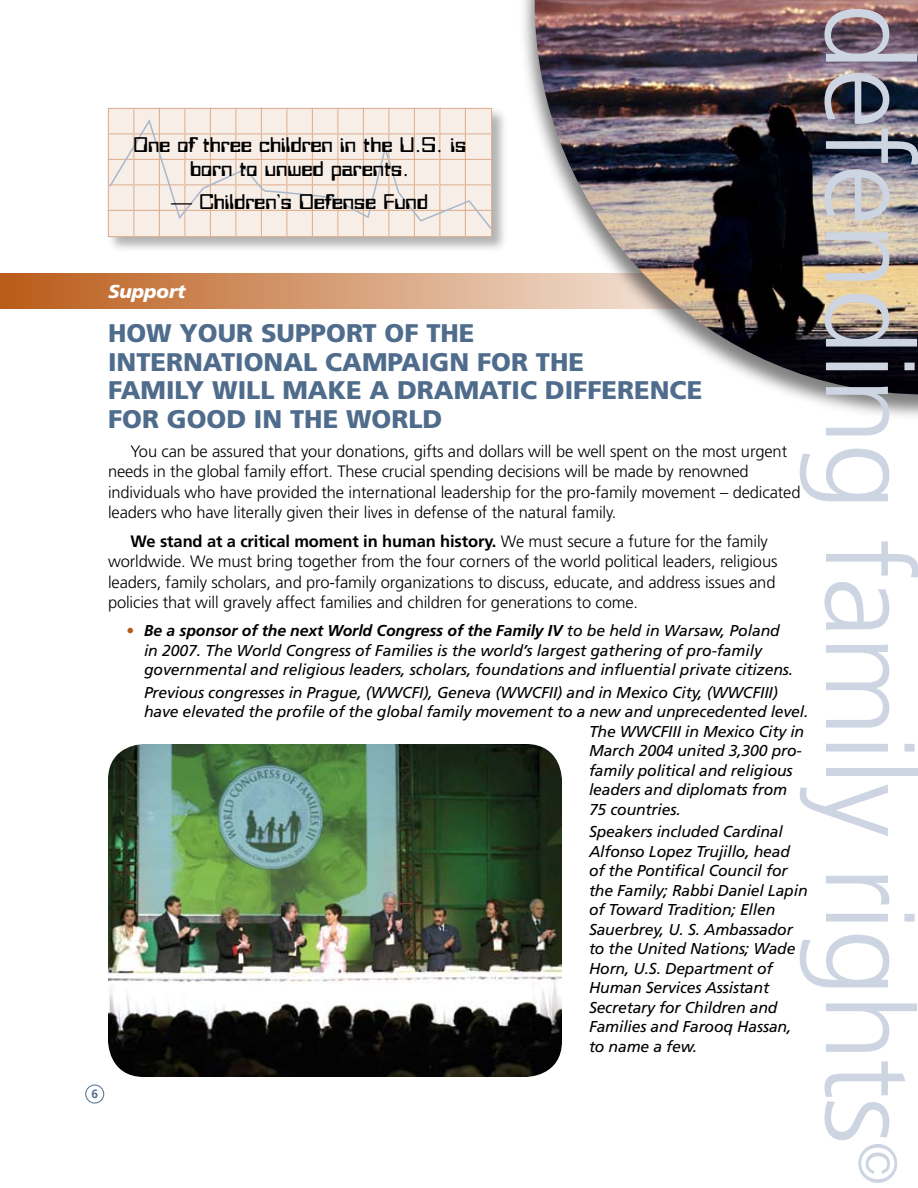
<style>
.page{position:relative;width:918px;height:1188px;background:#fff}
.page>*{position:absolute;margin:0;border:0;box-sizing:border-box;transform-origin:0 0}
.t1{font:300 121.5px "Frutiger";letter-spacing:-.02em;color:#ced5e2}
.t2{font:300 54px "Frutiger";color:#ced5e2}
.t3{font:900 25.5px/28.5px "Frutiger";color:#4f6c8c}
.t4{font:21px/24px "Orbit Bby BT";color:#000;text-align:center}
.t5{font:italic 900 18.75px "Frutiger";letter-spacing:-.005em;color:#fff}
.t6{font:300 16.5px/20.2px "Frutiger";letter-spacing:-.005em;color:#000}
.t7{font:italic 15.75px/19.5px "Frutiger";letter-spacing:-.01em;color:#000}
.t8{font:700 12px "Frutiger";color:#4f6c8c}
.s1{font-weight:700}
.s2{color:#b95915}
</style>
<div class="page">
<div style="left:86px;top:1085px;width:18px;height:18px;border:1px solid #4f6c8c;border-radius:50%"></div>
<svg style="left:0;top:273px;width:518px;height:36px"></svg>
<div style="left:518px;top:0;width:400px;height:422px;background:#000;opacity:.5"></div>
<img style="left:535px;top:0;width:383px;height:394px">
<div style="left:106px;top:106px;width:402px;height:147px;background:#000;opacity:.3"></div>
<div style="left:108px;top:108px;width:27px;height:27px;background:#f8eee8"></div>
<div style="left:108px;top:108px;width:27px;height:27px;border:1px solid #dcac8a"></div>
<div style="left:134px;top:108px;width:26px;height:27px;background:#f8eee8"></div>
<div style="left:134px;top:108px;width:26px;height:27px;border:1px solid #dcac8a"></div>
<div style="left:159px;top:108px;width:27px;height:27px;background:#f8eee8"></div>
<div style="left:159px;top:108px;width:27px;height:27px;border:1px solid #dcac8a"></div>
<div style="left:185px;top:108px;width:26px;height:27px;background:#f8eee8"></div>
<div style="left:184px;top:108px;width:28px;height:27px;border:1px solid #dcac8a"></div>
<div style="left:210px;top:108px;width:27px;height:27px;background:#f8eee8"></div>
<div style="left:210px;top:108px;width:27px;height:27px;border:1px solid #dcac8a"></div>
<div style="left:236px;top:108px;width:26px;height:27px;background:#f8eee8"></div>
<div style="left:236px;top:108px;width:26px;height:27px;border:1px solid #dcac8a"></div>
<div style="left:261px;top:108px;width:27px;height:27px;background:#f8eee8"></div>
<div style="left:261px;top:108px;width:27px;height:27px;border:1px solid #dcac8a"></div>
<div style="left:287px;top:108px;width:26px;height:27px;background:#f8eee8"></div>
<div style="left:286px;top:108px;width:28px;height:27px;border:1px solid #dcac8a"></div>
<div style="left:312px;top:108px;width:27px;height:27px;background:#f8eee8"></div>
<div style="left:312px;top:108px;width:27px;height:27px;border:1px solid #dcac8a"></div>
<div style="left:338px;top:108px;width:26px;height:27px;background:#f8eee8"></div>
<div style="left:338px;top:108px;width:26px;height:27px;border:1px solid #dcac8a"></div>
<div style="left:363px;top:108px;width:27px;height:27px;background:#f8eee8"></div>
<div style="left:363px;top:108px;width:27px;height:27px;border:1px solid #dcac8a"></div>
<div style="left:389px;top:108px;width:26px;height:27px;background:#f8eee8"></div>
<div style="left:388px;top:108px;width:28px;height:27px;border:1px solid #dcac8a"></div>
<div style="left:414px;top:108px;width:27px;height:27px;background:#f8eee8"></div>
<div style="left:414px;top:108px;width:27px;height:27px;border:1px solid #dcac8a"></div>
<div style="left:440px;top:108px;width:26px;height:27px;background:#f8eee8"></div>
<div style="left:440px;top:108px;width:26px;height:27px;border:1px solid #dcac8a"></div>
<div style="left:465px;top:108px;width:27px;height:27px;background:#f8eee8"></div>
<div style="left:465px;top:108px;width:27px;height:27px;border:1px solid #dcac8a"></div>
<div style="left:108px;top:210px;width:27px;height:27px;background:#f8eee8"></div>
<div style="left:108px;top:210px;width:27px;height:27px;border:1px solid #dcac8a"></div>
<div style="left:134px;top:210px;width:26px;height:27px;background:#f8eee8"></div>
<div style="left:134px;top:210px;width:26px;height:27px;border:1px solid #dcac8a"></div>
<div style="left:159px;top:210px;width:27px;height:27px;background:#f8eee8"></div>
<div style="left:159px;top:210px;width:27px;height:27px;border:1px solid #dcac8a"></div>
<div style="left:185px;top:210px;width:26px;height:27px;background:#f8eee8"></div>
<div style="left:184px;top:210px;width:28px;height:27px;border:1px solid #dcac8a"></div>
<div style="left:210px;top:210px;width:27px;height:27px;background:#f8eee8"></div>
<div style="left:210px;top:210px;width:27px;height:27px;border:1px solid #dcac8a"></div>
<div style="left:236px;top:210px;width:26px;height:27px;background:#f8eee8"></div>
<div style="left:236px;top:210px;width:26px;height:27px;border:1px solid #dcac8a"></div>
<div style="left:261px;top:210px;width:27px;height:27px;background:#f8eee8"></div>
<div style="left:261px;top:210px;width:27px;height:27px;border:1px solid #dcac8a"></div>
<div style="left:287px;top:210px;width:26px;height:27px;background:#f8eee8"></div>
<div style="left:286px;top:210px;width:28px;height:27px;border:1px solid #dcac8a"></div>
<div style="left:312px;top:210px;width:27px;height:27px;background:#f8eee8"></div>
<div style="left:312px;top:210px;width:27px;height:27px;border:1px solid #dcac8a"></div>
<div style="left:338px;top:210px;width:26px;height:27px;background:#f8eee8"></div>
<div style="left:338px;top:210px;width:26px;height:27px;border:1px solid #dcac8a"></div>
<div style="left:363px;top:210px;width:27px;height:27px;background:#f8eee8"></div>
<div style="left:363px;top:210px;width:27px;height:27px;border:1px solid #dcac8a"></div>
<div style="left:389px;top:210px;width:26px;height:27px;background:#f8eee8"></div>
<div style="left:388px;top:210px;width:28px;height:27px;border:1px solid #dcac8a"></div>
<div style="left:414px;top:210px;width:27px;height:27px;background:#f8eee8"></div>
<div style="left:414px;top:210px;width:27px;height:27px;border:1px solid #dcac8a"></div>
<div style="left:440px;top:210px;width:26px;height:27px;background:#f8eee8"></div>
<div style="left:440px;top:210px;width:26px;height:27px;border:1px solid #dcac8a"></div>
<div style="left:465px;top:210px;width:27px;height:27px;background:#f8eee8"></div>
<div style="left:465px;top:210px;width:27px;height:27px;border:1px solid #dcac8a"></div>
<svg style="left:108px;top:117px;width:385px;height:113px"></svg>
<img style="left:108px;top:744px;width:453px;height:333px;border-radius:36px">
<p class="t8" style="left:92px;top:1087px;width:8px">6</p>
<h1 class="t1" style="left:937px;top:3px;width:1143px;rotate:90deg">defending family rights</h1>
<h2 class="t2" style="left:908px;top:1142px;width:45px;rotate:90deg">©</h2>
<h3 class="t4" style="left:133px;top:133px;width:334px">One of three children in the U.S. is born to unwed parents.</h3>
<h3 class="t4" style="left:171px;top:190px;width:258px">— Children’s Defense Fund</h3>
<p class="t5" style="left:108px;top:281px;width:79px">Support</p>
<h3 class="t3" style="left:108px;top:319px;width:596px">HOW YOUR SUPPORT OF THE<br>INTERNATIONAL CAMPAIGN FOR THE<br>FAMILY WILL MAKE A DRAMATIC DIFFERENCE<br>FOR GOOD IN THE WORLD</h3>
<p class="t6" style="left:108px;top:441px;width:694px;text-indent:22px">You can be assured that your donations, gifts and dollars will be well spent on the most urgent needs in the global family effort. These crucial spending decisions will be made by renowned individuals who have provided the international leadership for the pro-family movement – dedicated leaders who have literally given their lives in defense of the natural family.</p>
<p class="t6" style="left:108px;top:531px;width:671px;text-indent:22px"><span class="s1">We stand at a critical moment in human history.</span> We must secure a future for the family worldwide. We must bring together from the four corners of the world political leaders, religious leaders, family scholars, and pro-family organizations to discuss, educate, and address issues and policies that will gravely affect families and children for generations to come.</p>
<p class="t7" style="left:144px;top:621px;width:651px;text-indent:-18px"><span class="s2">•</span> <span class="s1">Be a sponsor of the next World Congress of the Family IV</span> to be held in Warsaw, Poland in 2007. The World Congress of Families is the world’s largest gathering of pro-family governmental and religious leaders, scholars, foundations and influential private citizens.</p>
<p class="t7" style="left:144px;top:683px;width:636px">Previous congresses in Prague, (WWCFI), Geneva (WWCFII) and in Mexico City, (WWCFIII)</p>
<p class="t7" style="left:144px;top:702px;width:666px">have elevated the profile of the global family movement to a new and unprecedented level.</p>
<p class="t7" style="left:589px;top:722px;width:217px">The WWCFIII in Mexico City in</p>
<p class="t7" style="left:589px;top:741px;width:214px">March 2004 united 3,300 pro-</p>
<p class="t7" style="left:589px;top:761px;width:205px">family political and religious</p>
<p class="t7" style="left:589px;top:780px;width:200px">leaders and diplomats from</p>
<p class="t7" style="left:589px;top:800px;width:93px">75 countries.</p>
<p class="t7" style="left:589px;top:822px;width:220px">Speakers included Cardinal<br>Alfonso Lopez Trujillo, head of the Pontifical Council for the Family; Rabbi Daniel Lapin of Toward Tradition; Ellen<br>Sauerbrey, U. S. Ambassador to the United Nations; Wade<br>Horn, U.S. Department of<br>Human Services Assistant<br>Secretary for Children and<br>Families and Farooq Hassan, to name a few.</p>
</div>
